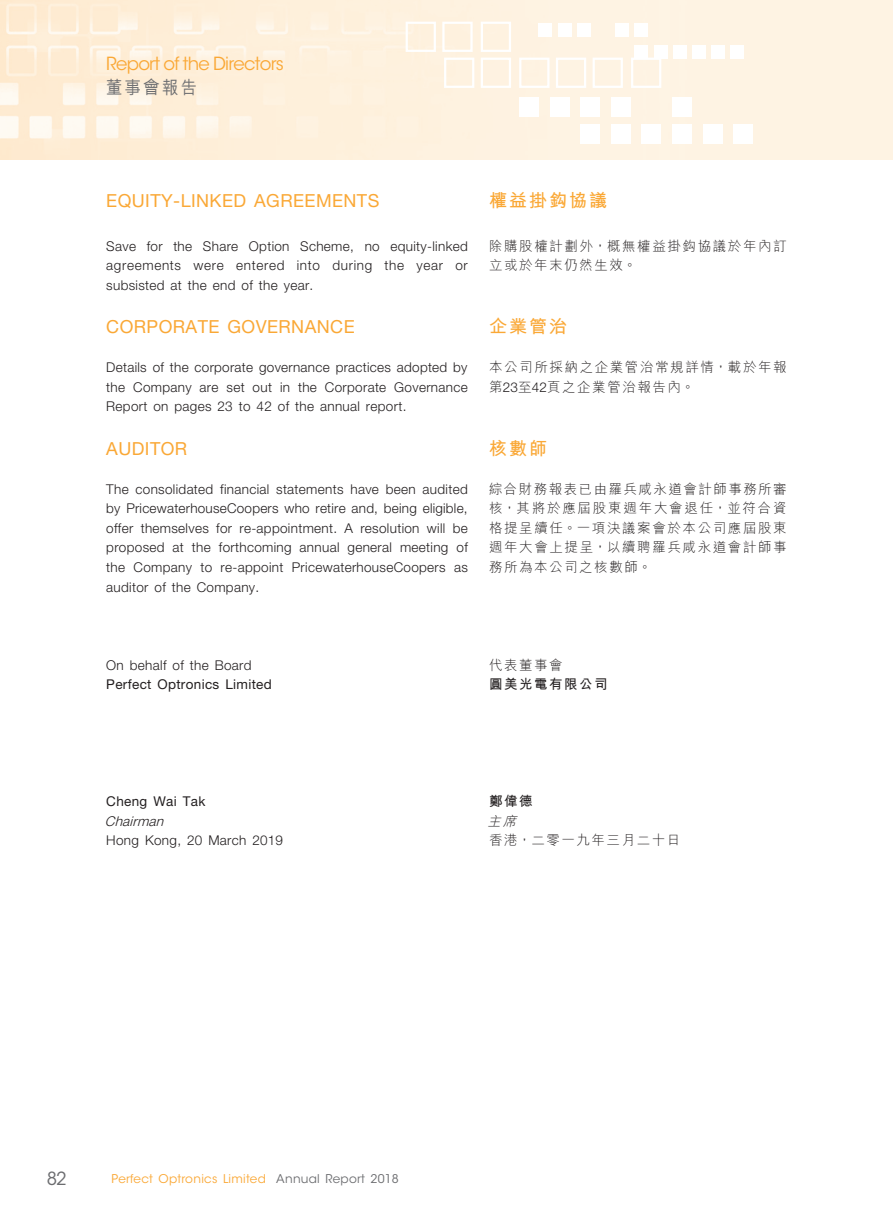
<style>
.page{position:relative;width:893px;height:1212px;background:#fff}
.page>*{position:absolute;margin:0;border:0;box-sizing:border-box;transform-origin:0 0}
._03_H1{font:18px "Helvetica Neue LT Std";letter-spacing:.025em;color:#faa836}
.t1{font:18px "ITC Avant Garde Std";letter-spacing:-.04em;color:#faa836}
._03_H1-2{font:700 18px "M Hei HK";letter-spacing:.115em;color:#faa836}
.t2{font:500 18px "M Hei HK";letter-spacing:.15em;color:#6c6d70;scale:.9 1}
.t3{font:18px "ITC Avant Garde Std";color:#6c6d70}
._01_Body_Text{font:300 13.5px/19.5px "Helvetica Neue LT Std";letter-spacing:.025em;color:#231f20;text-align:justify}
._01_Body_Text-2{font:300 13.5px/19.5px "M Hei HK";letter-spacing:.12em;color:#231f20}
._01_Body_Text-3{font:13.5px "Helvetica Neue LT Std";letter-spacing:.025em;color:#231f20}
._01_Body_Text-4{font:700 13.5px "M Hei HK";letter-spacing:.115em;color:#231f20}
._01_Body_Text-5{font:italic 300 13.5px "Helvetica Neue LT Std";color:#231f20}
._01_Body_Text-6{font:italic 300 13.5px "M Hei HK";color:#231f20}
.t4{font:12px "ITC Avant Garde Std";letter-spacing:.025em;color:#faa836}
.s1{font-family:"Helvetica Neue LT Std"}
.s2{color:#6c6d70}
</style>
<div class="page">
<img style="left:0;top:0;width:893px;height:159px">
<div style="left:519px;top:97px;width:19px;height:19px;background:#fff"></div>
<div style="left:581px;top:124px;width:19px;height:19px;background:#fff"></div>
<div style="left:611px;top:97px;width:19px;height:19px;background:#fff"></div>
<div style="left:672px;top:124px;width:19px;height:19px;background:#fff"></div>
<div style="left:550px;top:97px;width:19px;height:19px;background:#fff"></div>
<div style="left:611px;top:124px;width:19px;height:19px;background:#fff"></div>
<div style="left:703px;top:124px;width:19px;height:19px;background:#fff"></div>
<div style="left:581px;top:97px;width:19px;height:19px;background:#fff"></div>
<div style="left:642px;top:124px;width:19px;height:19px;background:#fff"></div>
<div style="left:672px;top:97px;width:19px;height:19px;background:#fff"></div>
<div style="left:734px;top:124px;width:19px;height:19px;background:#fff"></div>
<div style="left:406px;top:22px;width:30px;height:30px;border:2px solid #fff"></div>
<div style="left:442px;top:22px;width:31px;height:30px;border:2px solid #fff"></div>
<svg style="left:443px;top:56px;width:219px;height:33px"></svg>
<div style="left:481px;top:22px;width:30px;height:30px;border:2px solid #fff"></div>
<div style="left:673px;top:45px;width:13px;height:14px;background:#fff"></div>
<div style="left:730px;top:45px;width:14px;height:14px;background:#fff"></div>
<div style="left:654px;top:45px;width:13px;height:14px;background:#fff"></div>
<div style="left:711px;top:45px;width:14px;height:14px;background:#fff"></div>
<div style="left:634px;top:45px;width:14px;height:14px;background:#fff"></div>
<div style="left:692px;top:45px;width:13px;height:14px;background:#fff"></div>
<div style="left:577px;top:24px;width:13px;height:13px;background:#fff"></div>
<div style="left:635px;top:24px;width:13px;height:13px;background:#fff"></div>
<div style="left:558px;top:24px;width:13px;height:13px;background:#fff"></div>
<div style="left:616px;top:24px;width:13px;height:13px;background:#fff"></div>
<div style="left:538px;top:24px;width:14px;height:13px;background:#fff"></div>
<h1 class="t1" style="left:106px;top:53px;width:179px">Report of the Directors</h1>
<h1 class="t2" style="left:106px;top:74px;width:102px">董事會報告</h1>
<p class="_03_H1" style="left:106px;top:190px;width:275px">EQUITY-LINKED AGREEMENTS</p>
<p class="_01_Body_Text" style="left:106px;top:236px;width:363px">Save for the Share Option Scheme, no equity-linked agreements were entered into during the year or subsisted at the end of the year.</p>
<p class="_03_H1" style="left:106px;top:316px;width:250px">CORPORATE GOVERNANCE</p>
<p class="_01_Body_Text" style="left:106px;top:358px;width:363px">Details of the corporate governance practices adopted by the Company are set out in the Corporate Governance Report on pages 23 to 42 of the annual report.</p>
<p class="_03_H1" style="left:106px;top:438px;width:82px">AUDITOR</p>
<p class="_01_Body_Text" style="left:106px;top:479px;width:363px">The consolidated financial statements have been audited by PricewaterhouseCoopers who retire and, being eligible, offer themselves for re-appointment. A resolution will be proposed at the forthcoming annual general meeting of the Company to re-appoint PricewaterhouseCoopers as auditor of the Company.</p>
<p class="_03_H1-2" style="left:489px;top:188px;width:120px">權益掛鈎協議</p>
<p class="_01_Body_Text-2" style="left:489px;top:236px;width:299px">除購股權計劃外，概無權益掛鈎協議於年內訂立或於年末仍然生效。</p>
<p class="_03_H1-2" style="left:489px;top:314px;width:80px">企業管治</p>
<p class="_01_Body_Text-2" style="left:489px;top:357px;width:299px">本公司所採納之企業管治常規詳情，載於年報第<span class="s1">23</span>至<span class="s1">42</span>頁之企業管治報告內。</p>
<p class="_03_H1-2" style="left:489px;top:435px;width:60px">核數師</p>
<p class="_01_Body_Text-2" style="left:489px;top:479px;width:299px;text-align:justify">綜合財務報表已由羅兵咸永道會計師事務所審核，其將於應屆股東週年大會退任，並符合資格提呈續任。一項決議案會於本公司應屆股東週年大會上提呈，以續聘羅兵咸永道會計師事務所為本公司之核數師。</p>
<p class="_01_Body_Text" style="left:106px;top:655px;width:147px">On behalf of the Board</p>
<p class="_01_Body_Text-3" style="left:106px;top:676px;width:167px">Perfect Optronics Limited</p>
<p class="_01_Body_Text-2" style="left:489px;top:654px;width:75px">代表董事會</p>
<p class="_01_Body_Text-4" style="left:489px;top:674px;width:120px">圓美光電有限公司</p>
<p class="_01_Body_Text-3" style="left:106px;top:793px;width:101px">Cheng Wai Tak</p>
<p class="_01_Body_Text-5" style="left:105px;top:812px;width:64px">Chairman</p>
<p class="_01_Body_Text" style="left:106px;top:830px;width:178px">Hong Kong, 20 March 2019</p>
<p class="_01_Body_Text-4" style="left:489px;top:791px;width:45px">鄭偉德</p>
<p class="_01_Body_Text-6" style="left:488px;top:811px;width:35px">主席</p>
<p class="_01_Body_Text-2" style="left:489px;top:830px;width:193px">香港，二零一九年三月二十日</p>
<h1 class="t3" style="left:47px;top:1168px;width:21px">82</h1>
<p class="t4" style="left:112px;top:1172px;width:289px">Perfect Optronics Limited <span class="s2">Annual Report 2018</span></p>
</div>
